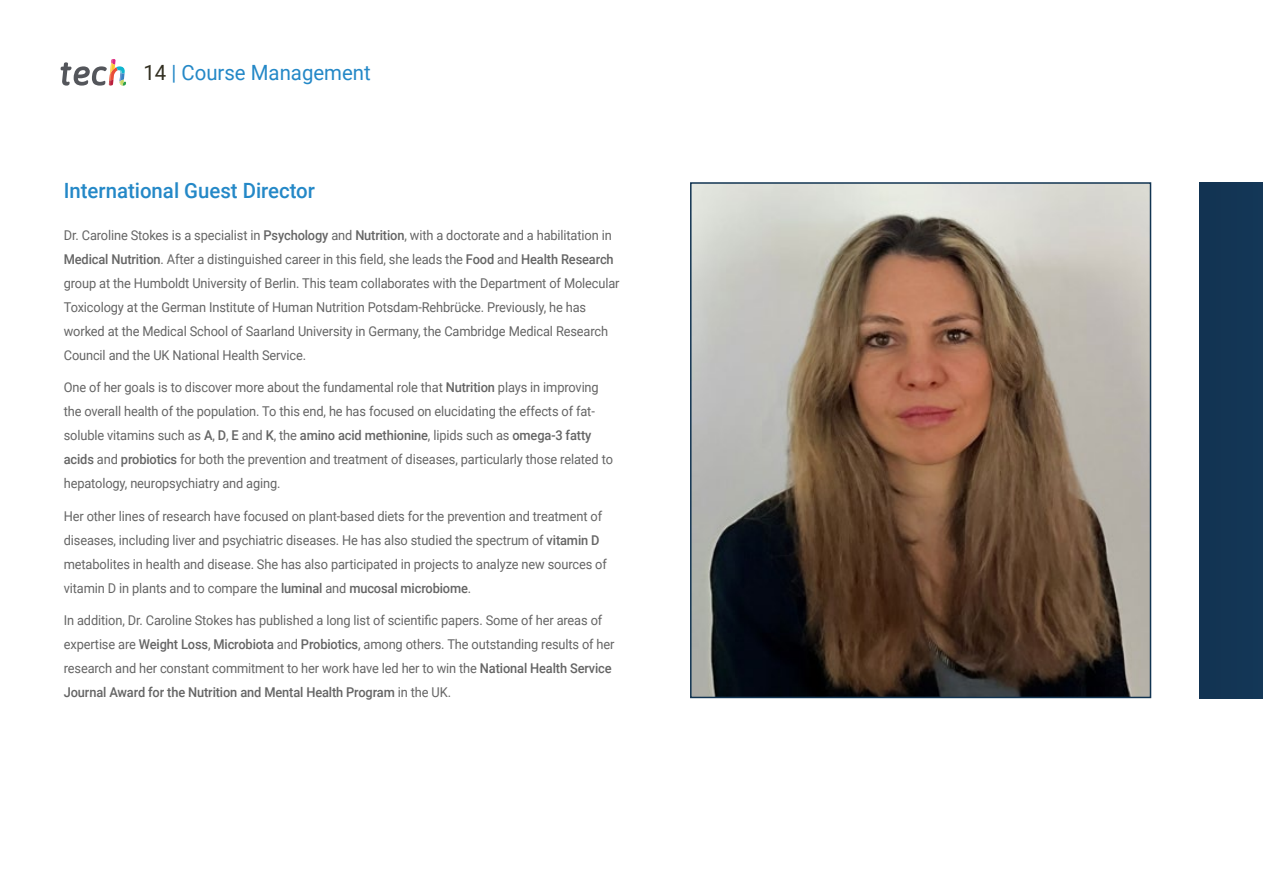
<style>
.page{position:relative;width:1263px;height:893px;background:#fff}
.page>*{position:absolute;margin:0;border:0;box-sizing:border-box;transform-origin:0 0}
.t1{font:500 21px "Roboto";color:#2488c7}
.t2{font:21px "Roboto";color:#2488c7}
.t3{font:13.5px/24px "Roboto";letter-spacing:-.01em;color:#656565;scale:.95 1}
.s1{color:#312e20}
.s2{font-weight:500}
</style>
<div class="page">
<div style="left:1199px;top:182px;width:64px;height:516px;background:#133554"></div>
<svg style="left:61px;top:59px;width:65px;height:27px"></svg>
<img style="left:693px;top:185px;width:455px;height:510px">
<div style="left:690px;top:182px;width:461px;height:516px;border:2px solid #113452"></div>
<h1 class="t2" style="left:144px;top:57px;width:229px"><span class="s1">14</span> | Course Management</h1>
<h1 class="t1" style="left:64px;top:176px;width:253px">International Guest Director</h1>
<p class="t3" style="left:64px;top:222px;width:586px">Dr. Caroline Stokes is a specialist in <span class="s2">Psychology</span> and <span class="s2">Nutrition</span>, with a doctorate and a habilitation in <span class="s2">Medical Nutrition</span>. After a distinguished career in this field, she leads the <span class="s2">Food</span> and <span class="s2">Health Research </span>group at the Humboldt University of Berlin. This team collaborates with the Department of Molecular Toxicology at the German Institute of Human Nutrition Potsdam-Rehbrücke. Previously, he has worked at the Medical School of Saarland University in Germany, the Cambridge Medical Research Council and the UK National Health Service.</p>
<p class="t3" style="left:64px;top:375px;width:580px">One of her goals is to discover more about the fundamental role that <span class="s2">Nutrition</span> plays in improving the overall health of the population. To this end, he has focused on elucidating the effects of fat&shy;soluble vitamins such as <span class="s2">A</span>, <span class="s2">D</span>, <span class="s2">E</span> and <span class="s2">K</span>, the <span class="s2">amino acid methionine</span>, lipids such as <span class="s2">omega-3 fatty acids</span> and <span class="s2">probiotics</span> for both the prevention and treatment of diseases, particularly those related to hepatology, neuropsychiatry and aging.</p>
<p class="t3" style="left:64px;top:503px;width:573px">Her other lines of research have focused on plant-based diets for the prevention and treatment of diseases, including liver and psychiatric diseases. He has also studied the spectrum of <span class="s2">vitamin D </span>metabolites in health and disease. She has also participated in projects to analyze new sources of vitamin D in plants and to compare the <span class="s2">luminal</span> and <span class="s2">mucosal microbiome</span>.</p>
<p class="t3" style="left:64px;top:608px;width:581px">In addition, Dr. Caroline Stokes has published a long list of scientific papers. Some of her areas of expertise are <span class="s2">Weight Loss</span>, <span class="s2">Microbiota</span> and <span class="s2">Probiotics</span>, among others. The outstanding results of her research and her constant commitment to her work have led her to win the <span class="s2">National Health Service Journal Award for the Nutrition and Mental Health Program</span> in the UK.</p>
</div>
